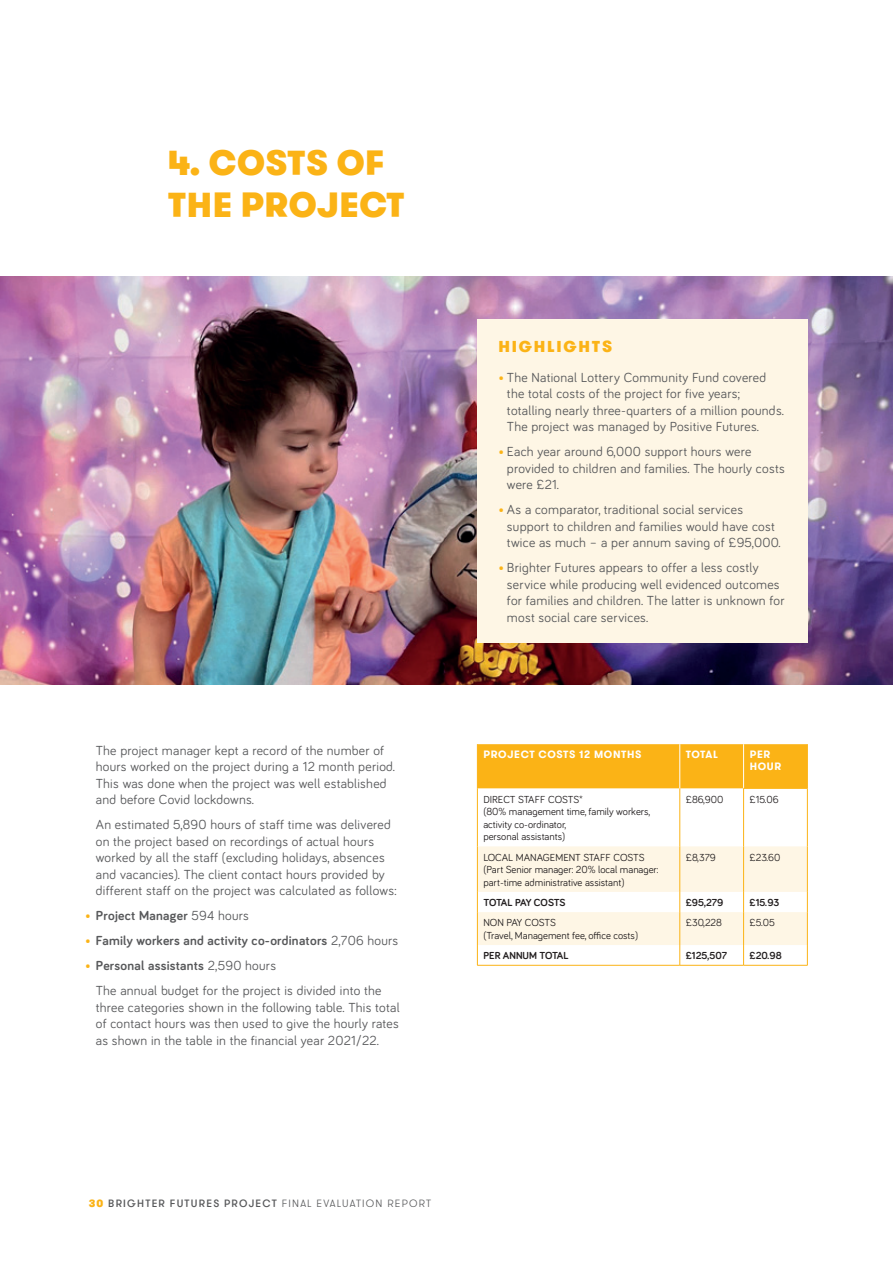
<style>
.page{position:relative;width:893px;height:1263px;background:#fff}
.page>*{position:absolute;margin:0;border:0;box-sizing:border-box;transform-origin:0 0}
.t1{font:900 34.5px/42px "GT Walsheim Pro";letter-spacing:.015em;color:#fbb316}
.t2{font:900 15.75px "GT Walsheim Pro";letter-spacing:.115em;color:#fbb316}
.t3{font:13.5px/16.5px "Bariol";letter-spacing:.02em;color:#57585a}
.t4{font:700 13.5px "Bariol";letter-spacing:.02em;color:#57585a}
.t5{font:10.5px/12.6px "Bariol";color:#231f20}
.t6{font:500 10.5px "GT Walsheim Pro";letter-spacing:.115em;color:#57585a}
.t7{font:700 10.5px "Bariol";color:#231f20}
.t8{font:700 10.5px/12px "GT Walsheim Pro";letter-spacing:.065em;color:#fff}
.t9{font:700 10.5px "Bariol";letter-spacing:-.03em;color:#231f20}
.s1{color:#fbb316}
.s2{font-weight:400}
.s3{font-weight:700;color:#fbb316}
.s4{font-weight:700}
.s5{font-weight:900;color:#fbb316}
.s6{font-weight:300}
</style>
<div class="page">
<img style="left:0;top:276px;width:893px;height:409px">
<div style="left:477px;top:319px;width:331px;height:324px;background:#fef6e5"></div>
<div style="left:478px;top:744px;width:329px;height:44px;background:#fbb316"></div>
<hr style="left:477px;top:788px;width:1px;height:58px;background:#fbb316">
<hr style="left:679px;top:788px;width:1px;height:58px;background:#fbb316">
<hr style="left:743px;top:788px;width:1px;height:58px;background:#fbb316">
<hr style="left:807px;top:788px;width:1px;height:58px;background:#fbb316">
<hr style="left:679px;top:744px;width:1px;height:44px;background:#fff">
<hr style="left:743px;top:744px;width:1px;height:44px;background:#fff">
<hr style="left:477px;top:744px;width:1px;height:44px;background:#fbb316">
<hr style="left:807px;top:744px;width:1px;height:44px;background:#fbb316">
<hr style="left:743px;top:788px;width:64px;height:1px;background:#fbb316">
<svg style="left:477px;top:846px;width:331px;height:119px"></svg>
<hr style="left:477px;top:965px;width:203px;height:1px;background:#fbb316">
<hr style="left:680px;top:965px;width:64px;height:1px;background:#fbb316">
<hr style="left:744px;top:965px;width:63px;height:1px;background:#fbb316">
<h1 class="t1" style="left:168px;top:141px;width:238px">4. COSTS OF<br>THE PROJECT</h1>
<p class="t3" style="left:96px;top:741px;width:300px">The project manager kept a record of the number of hours worked on the project during a 12 month period.<br>This was done when the project was well established and before Covid lockdowns.</p>
<p class="t3" style="left:96px;top:816px;width:302px">An estimated 5,890 hours of staff time was delivered on the project based on recordings of actual hours worked by all the staff (excluding holidays, absences and vacancies). The client contact hours provided by different staff on the project was calculated as follows:</p>
<p class="t4" style="left:85px;top:906px;width:165px"><span class="s1">•</span> Project Manager <span class="s2">594 hours</span></p>
<p class="t4" style="left:85px;top:931px;width:315px"><span class="s1">•</span> Family workers and activity co-ordinators <span class="s2">2,706 hours</span></p>
<p class="t3" style="left:96px;top:952px;width:287px;line-height:25px;text-indent:-11px"><span class="s3">•</span> <span class="s4">Personal assistants</span> 2,590 hours<br>The annual budget for the project is divided into the</p>
<p class="t3" style="left:96px;top:998px;width:305px;text-align:justify">three categories shown in the following table. This total of contact hours was then used to give the hourly rates as shown in the table in the financial year 2021/22.</p>
<p class="t2" style="left:499px;top:336px;width:115px">HIGHLIGHTS</p>
<p class="t3" style="left:507px;top:368px;width:278px;text-indent:-9px"><span class="s3">•</span> The National Lottery Community Fund covered the total costs of the project for five years; totalling nearly three-quarters of a million pounds.<br>The project was managed by Positive Futures.</p>
<p class="t3" style="left:507px;top:443px;width:279px;text-indent:-9px"><span class="s3">•</span> Each year around 6,000 support hours were provided to children and families. The hourly costs were £21.</p>
<p class="t3" style="left:507px;top:501px;width:275px;text-indent:-9px"><span class="s3">•</span> As a comparator, traditional social services support to children and families would have cost twice as much – a per annum saving of £95,000.</p>
<p class="t3" style="left:507px;top:559px;width:279px;text-indent:-9px"><span class="s3">•</span> Brighter Futures appears to offer a less costly service while producing well evidenced outcomes for families and children. The latter is unknown for most social care services.</p>
<p class="t8" style="left:483px;top:748px;width:160px">PROJECT COSTS 12 MONTHS</p>
<p class="t8" style="left:686px;top:748px;width:33px">TOTAL</p>
<p class="t8" style="left:750px;top:748px;width:33px">PER<br>HOUR</p>
<p class="t5" style="left:483px;top:792px;width:168px">DIRECT STAFF COSTS*<br>(80% management time, family workers, activity co-ordinator,<br>personal assistants)</p>
<p class="t5" style="left:686px;top:792px;width:39px">£86,900</p>
<p class="t5" style="left:750px;top:792px;width:31px">£15.06</p>
<p class="t5" style="left:483px;top:850px;width:177px">LOCAL MANAGEMENT STAFF COSTS (Part Senior manager: 20% local manager: part-time administrative assistant)</p>
<p class="t5" style="left:686px;top:850px;width:31px">£8,379</p>
<p class="t5" style="left:750px;top:850px;width:32px">£23.60</p>
<p class="t9" style="left:483px;top:895px;width:84px">TOTAL PAY COSTS</p>
<p class="t7" style="left:686px;top:895px;width:39px">£95,279</p>
<p class="t7" style="left:750px;top:895px;width:31px">£15.93</p>
<p class="t5" style="left:483px;top:916px;width:156px">NON PAY COSTS<br>(Travel, Management fee, office costs)</p>
<p class="t5" style="left:686px;top:916px;width:38px">£30,228</p>
<p class="t5" style="left:750px;top:916px;width:27px">£5.05</p>
<p class="t7" style="left:483px;top:948px;width:87px">PER ANNUM TOTAL</p>
<p class="t7" style="left:686px;top:948px;width:43px">£125,507</p>
<p class="t7" style="left:750px;top:948px;width:34px">£20.98</p>
<p class="t6" style="left:89px;top:1197px;width:344px"><span class="s5">30</span> BRIGHTER FUTURES PROJECT <span class="s6">FINAL EVALUATION REPORT</span></p>
</div>
